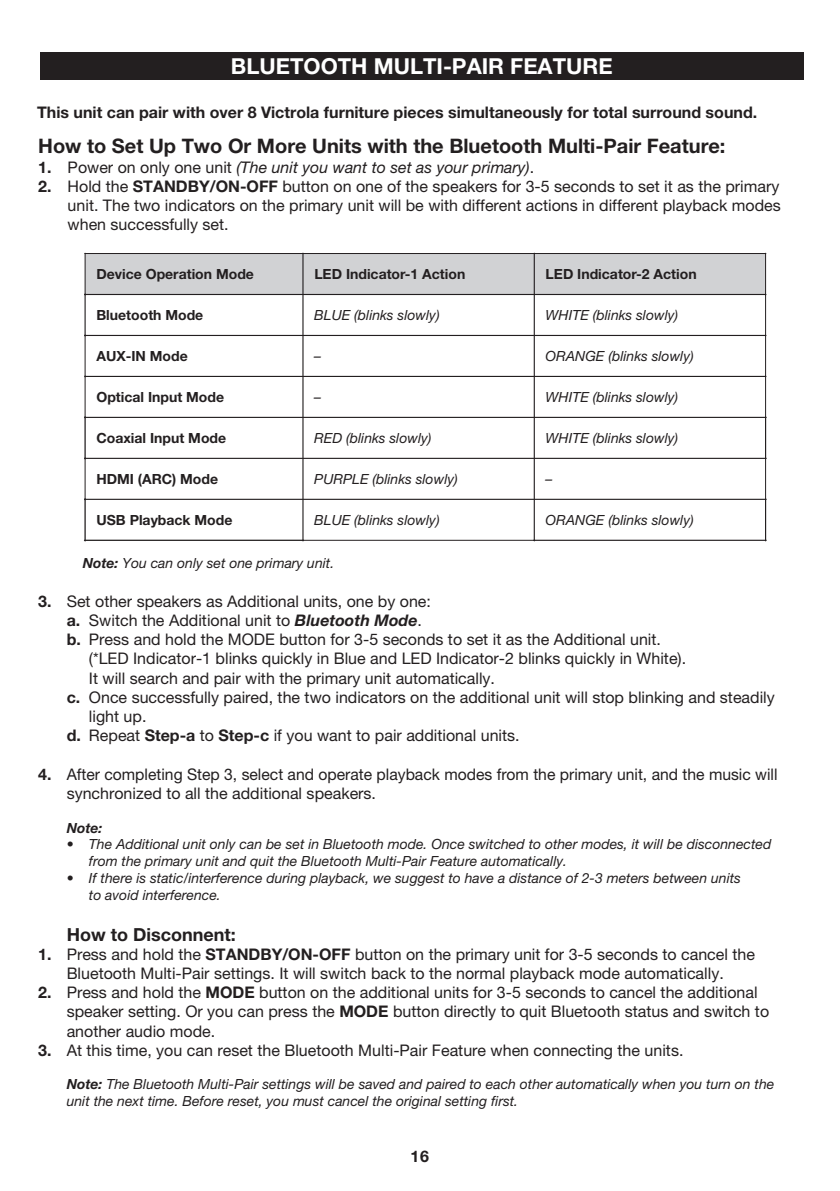
<style>
.page{position:relative;width:840px;height:1191px;background:#fff}
.page>*{position:absolute;margin:0;border:0;box-sizing:border-box;transform-origin:0 0}
.t1{font:700 22px "Helvetica Neue LT Std";color:#fff}
.t2{font:700 20px "Helvetica Neue LT Std";color:#231f20}
.t3{font:700 18px "Helvetica Neue LT Std";color:#231f20}
.t4{font:16px/19.2px "Helvetica Neue LT Std";color:#231f20}
.t5{font:700 16px "Helvetica Neue LT Std";color:#231f20}
.t6{font:italic 16px "Helvetica Neue LT Std";color:#231f20}
.t7{font:italic 14px/16.8px "Helvetica Neue LT Std";color:#231f20}
.t8{font:700 14px "Helvetica Neue LT Std";color:#231f20}
.t9{font:italic 700 14px "Helvetica Neue LT Std";color:#231f20}
.s1{font-weight:700;font-style:normal}
.s2{font-style:normal}
.s3{font-weight:700}
.s4{font-weight:700;font-style:italic}
</style>
<div class="page">
<div style="left:85px;top:253px;width:218px;height:41px;background:#d1d2d4"></div>
<div style="left:303px;top:253px;width:231px;height:41px;background:#d1d2d4"></div>
<div style="left:534px;top:253px;width:231px;height:41px;background:#d1d2d4"></div>
<hr style="left:84px;top:499px;width:2px;height:42px;background:#231f20">
<hr style="left:85px;top:458px;width:1px;height:42px;background:#231f20">
<hr style="left:84px;top:417px;width:2px;height:42px;background:#231f20">
<hr style="left:85px;top:376px;width:1px;height:42px;background:#231f20">
<hr style="left:85px;top:335px;width:1px;height:42px;background:#231f20">
<hr style="left:84px;top:294px;width:2px;height:42px;background:#231f20">
<hr style="left:85px;top:253px;width:1px;height:42px;background:#231f20">
<hr style="left:302px;top:253px;width:1px;height:288px;background:#231f20">
<hr style="left:533px;top:253px;width:1px;height:288px;background:#231f20">
<hr style="left:764px;top:499px;width:1px;height:42px;background:#231f20">
<hr style="left:764px;top:458px;width:1px;height:42px;background:#231f20">
<hr style="left:764px;top:417px;width:1px;height:42px;background:#231f20">
<hr style="left:764px;top:376px;width:1px;height:42px;background:#231f20">
<hr style="left:764px;top:335px;width:1px;height:42px;background:#231f20">
<hr style="left:764px;top:294px;width:1px;height:42px;background:#231f20">
<hr style="left:764px;top:253px;width:1px;height:42px;background:#231f20">
<hr style="left:84px;top:539px;width:219px;height:2px;background:#231f20">
<hr style="left:302px;top:540px;width:232px;height:1px;background:#231f20">
<hr style="left:533px;top:540px;width:232px;height:1px;background:#231f20">
<hr style="left:84px;top:499px;width:681px;height:1px;background:#231f20">
<hr style="left:84px;top:458px;width:681px;height:1px;background:#231f20">
<hr style="left:84px;top:417px;width:681px;height:1px;background:#231f20">
<hr style="left:85px;top:376px;width:680px;height:1px;background:#231f20">
<hr style="left:84px;top:335px;width:681px;height:1px;background:#231f20">
<hr style="left:84px;top:294px;width:681px;height:1px;background:#231f20">
<hr style="left:85px;top:253px;width:218px;height:1px;background:#231f20">
<hr style="left:302px;top:253px;width:232px;height:1px;background:#231f20">
<hr style="left:533px;top:253px;width:232px;height:1px;background:#231f20">
<div style="left:40px;top:52px;width:763px;height:28px;background:#231f20"></div>
<h1 class="t1" style="left:231px;top:52px;width:383px">BLUETOOTH MULTI-PAIR FEATURE</h1>
<p class="t5" style="left:37px;top:102px;width:721px">This unit can pair with over 8 Victrola furniture pieces simultaneously for total surround sound.</p>
<p class="t2" style="left:38px;top:134px;width:688px">How to Set Up Two Or More Units with the Bluetooth Multi-Pair Feature:</p>
<p class="t6" style="left:38px;top:157px;width:497px"><span class="s1">1.</span> <span class="s2">Power on only one unit</span> (The unit you want to set as your primary)<span class="s2">.</span></p>
<p class="t4" style="left:68px;top:176px;width:714px;text-align:justify;text-indent:-29px"><span class="s3">2.</span> Hold the <span class="s3">STANDBY/ON-OFF</span> button on one of the speakers for 3-5 seconds to set it as the primary unit. The two indicators on the primary unit will be with different actions in different playback modes when successfully set.</p>
<p class="t8" style="left:96px;top:266px;width:159px">Device Operation Mode</p>
<p class="t8" style="left:314px;top:266px;width:152px">LED Indicator-1 Action</p>
<p class="t8" style="left:545px;top:266px;width:152px">LED Indicator-2 Action</p>
<p class="t8" style="left:96px;top:307px;width:108px">Bluetooth Mode</p>
<p class="t7" style="left:314px;top:306px;width:127px">BLUE (blinks slowly)</p>
<p class="t7" style="left:545px;top:306px;width:134px">WHITE (blinks slowly)</p>
<p class="t8" style="left:96px;top:347px;width:93px">AUX-IN Mode</p>
<p class="t7" style="left:314px;top:347px;width:8px">–</p>
<p class="t7" style="left:545px;top:347px;width:149px">ORANGE (blinks slowly)</p>
<p class="t8" style="left:96px;top:388px;width:129px">Optical Input Mode</p>
<p class="t7" style="left:314px;top:388px;width:8px">–</p>
<p class="t7" style="left:545px;top:388px;width:134px">WHITE (blinks slowly)</p>
<p class="t8" style="left:96px;top:429px;width:131px">Coaxial Input Mode</p>
<p class="t7" style="left:314px;top:429px;width:119px">RED (blinks slowly)</p>
<p class="t7" style="left:545px;top:429px;width:134px">WHITE (blinks slowly)</p>
<p class="t8" style="left:96px;top:470px;width:123px">HDMI (ARC) Mode</p>
<p class="t7" style="left:314px;top:470px;width:145px">PURPLE (blinks slowly)</p>
<p class="t7" style="left:545px;top:470px;width:8px">–</p>
<p class="t8" style="left:96px;top:511px;width:137px">USB Playback Mode</p>
<p class="t7" style="left:314px;top:511px;width:127px">BLUE (blinks slowly)</p>
<p class="t7" style="left:545px;top:511px;width:149px">ORANGE (blinks slowly)</p>
<p class="t7" style="left:83px;top:554px;width:253px"><span class="s3">Note:</span> You can only set one primary unit.</p>
<p class="t4" style="left:38px;top:591px;width:394px"><span class="s3">3.</span> Set other speakers as Additional units, one by one:</p>
<p class="t4" style="left:67px;top:610px;width:357px"><span class="s3">a.</span> Switch the Additional unit to <span class="s4">Bluetooth Mode</span>.</p>
<p class="t4" style="left:67px;top:630px;width:595px"><span class="s3">b.</span> Press and hold the MODE button for 3-5 seconds to set it as the Additional unit.</p>
<p class="t4" style="left:89px;top:649px;width:598px">(*LED Indicator-1 blinks quickly in Blue and LED Indicator-2 blinks quickly in White).</p>
<p class="t4" style="left:89px;top:668px;width:407px">It will search and pair with the primary unit automatically.</p>
<p class="t4" style="left:67px;top:687px;width:709px"><span class="s3">c.</span> Once successfully paired, the two indicators on the additional unit will stop blinking and steadily</p>
<p class="t4" style="left:89px;top:706px;width:59px">light up.</p>
<p class="t4" style="left:67px;top:726px;width:454px"><span class="s3">d.</span> Repeat <span class="s3">Step-a</span> to <span class="s3">Step-c</span> if you want to pair additional units.</p>
<p class="t4" style="left:67px;top:764px;width:712px;text-indent:-28px"><span class="s3">4.</span> After completing Step 3, select and operate playback modes from the primary unit, and the music will synchronized to all the additional speakers.</p>
<p class="t9" style="left:67px;top:819px;width:37px">Note:</p>
<p class="t7" style="left:89px;top:835px;width:683px;text-indent:-22px"><span class="s3">•</span> The Additional unit only can be set in Bluetooth mode. Once switched to other modes, it will be disconnected from the primary unit and quit the Bluetooth Multi-Pair Feature automatically.</p>
<p class="t7" style="left:89px;top:869px;width:653px;text-indent:-22px"><span class="s3">•</span> If there is static/interference during playback, we suggest to have a distance of 2-3 meters between units to avoid interference.</p>
<p class="t3" style="left:67px;top:923px;width:171px">How to Disconnent:</p>
<p class="t4" style="left:38px;top:944px;width:718px;text-align:center"><span class="s3">1.</span> Press and hold the <span class="s3">STANDBY/ON-OFF</span> button on the primary unit for 3-5 seconds to cancel the<br>Bluetooth Multi-Pair settings. It will switch back to the normal playback mode automatically.</p>
<p class="t4" style="left:67px;top:982px;width:703px;text-indent:-28px"><span class="s3">2.</span> Press and hold the <span class="s3">MODE</span> button on the additional units for 3-5 seconds to cancel the additional speaker setting. Or you can press the <span class="s3">MODE</span> button directly to quit Bluetooth status and switch to another audio mode.</p>
<p class="t4" style="left:38px;top:1040px;width:646px"><span class="s3">3.</span> At this time, you can reset the Bluetooth Multi-Pair Feature when connecting the units.</p>
<p class="t7" style="left:67px;top:1075px;width:708px"><span class="s3">Note:</span> The Bluetooth Multi-Pair settings will be saved and paired to each other automatically when you turn on the unit the next time. Before reset, you must cancel the original setting first.</p>
<p class="t5" style="left:410px;top:1146px;width:20px">16</p>
</div>
